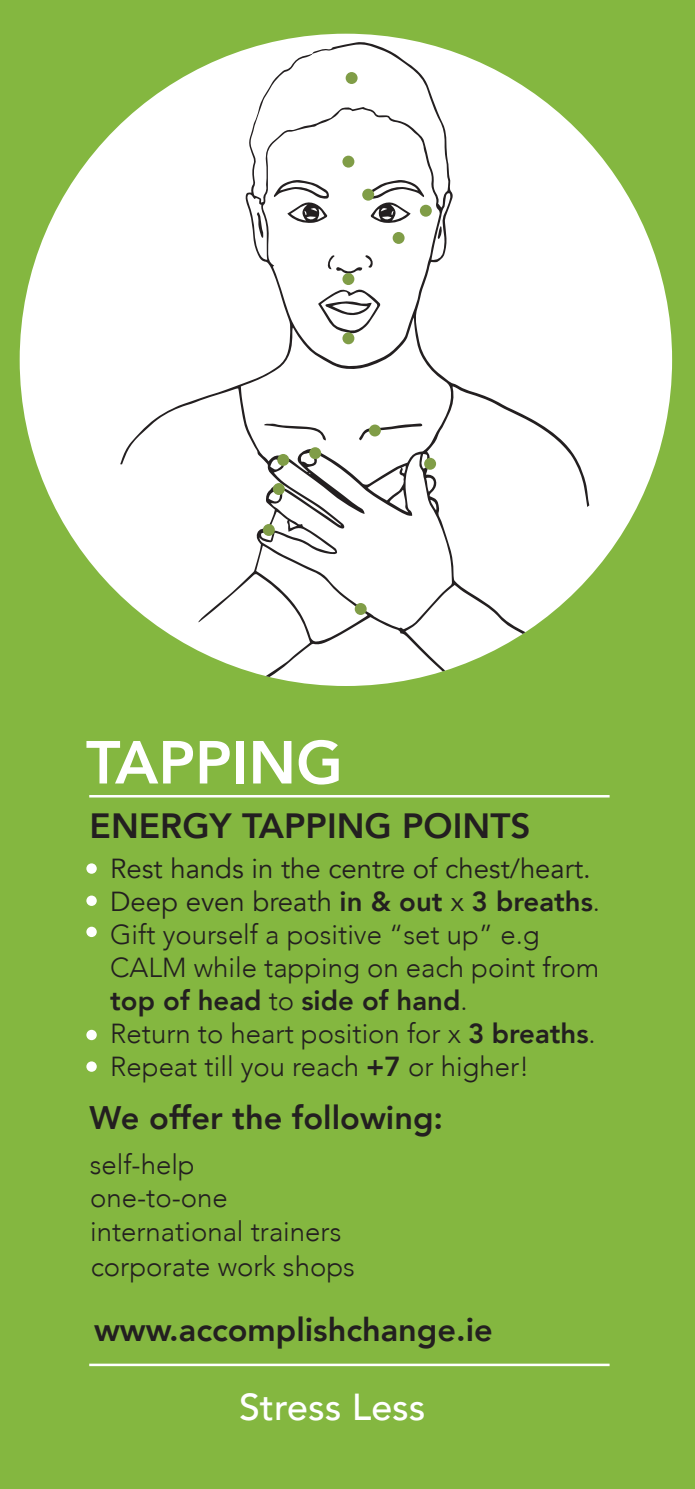
<style>
.page{position:relative;width:695px;height:1489px;background:#fff}
.page>*{position:absolute;margin:0;border:0;box-sizing:border-box;transform-origin:0 0}
.t1{font:800 60px "Avenir";color:#fff}
.t2{font:500 37.5px "Avenir";color:#fff}
.t3{font:800 35px "Avenir";color:#231f20}
.t4{font:800 32.5px "Avenir";color:#231f20}
.t5{font:300 27.5px/33px "Avenir";color:#231f20}
.s1{font-weight:400}
.s2{font-weight:800}
</style>
<div class="page">
<div style="left:0;top:0;width:694px;height:1488px;background:#84b740"></div>
<div style="left:20px;top:34px;width:652px;height:652px;background:#fff;border-radius:50%"></div>
<div style="left:86px;top:863px;width:11px;height:10px;background:#fff;border-radius:50%"></div>
<div style="left:86px;top:895px;width:11px;height:10px;background:#fff;border-radius:50%"></div>
<div style="left:86px;top:926px;width:11px;height:11px;background:#fff;border-radius:50%"></div>
<div style="left:86px;top:1029px;width:11px;height:11px;background:#fff;border-radius:50%"></div>
<div style="left:86px;top:1061px;width:11px;height:10px;background:#fff;border-radius:50%"></div>
<svg style="left:120px;top:41px;width:469px;height:636px"></svg>
<svg style="left:273px;top:180px;width:56px;height:43px"></svg>
<svg style="left:327px;top:255px;width:47px;height:20px"></svg>
<svg style="left:358px;top:423px;width:64px;height:17px"></svg>
<svg style="left:264px;top:423px;width:62px;height:17px"></svg>
<svg style="left:256px;top:212px;width:7px;height:26px"></svg>
<svg style="left:437px;top:226px;width:5px;height:13px"></svg>
<svg style="left:369px;top:180px;width:55px;height:43px"></svg>
<svg style="left:318px;top:289px;width:62px;height:45px"></svg>
<div style="left:345px;top:72px;width:12px;height:12px;background:#809d47;border-radius:50%"></div>
<div style="left:342px;top:156px;width:12px;height:12px;background:#809d47;border-radius:50%"></div>
<div style="left:362px;top:189px;width:12px;height:12px;background:#809d47;border-radius:50%"></div>
<div style="left:420px;top:205px;width:12px;height:12px;background:#809d47;border-radius:50%"></div>
<div style="left:392px;top:232px;width:12px;height:12px;background:#809d47;border-radius:50%"></div>
<div style="left:342px;top:273px;width:12px;height:12px;background:#809d47;border-radius:50%"></div>
<div style="left:369px;top:424px;width:12px;height:12px;background:#809d47;border-radius:50%"></div>
<div style="left:354px;top:603px;width:12px;height:12px;background:#809d47;border-radius:50%"></div>
<div style="left:263px;top:524px;width:12px;height:12px;background:#809d47;border-radius:50%"></div>
<div style="left:273px;top:483px;width:12px;height:12px;background:#809d47;border-radius:50%"></div>
<div style="left:277px;top:454px;width:12px;height:12px;background:#809d47;border-radius:50%"></div>
<div style="left:309px;top:447px;width:12px;height:12px;background:#809d47;border-radius:50%"></div>
<div style="left:424px;top:458px;width:12px;height:12px;background:#809d47;border-radius:50%"></div>
<div style="left:342px;top:332px;width:12px;height:12px;background:#809d47;border-radius:50%"></div>
<hr style="left:89px;top:795px;width:520px;height:2px;background:#fff">
<hr style="left:89px;top:1363px;width:520px;height:2px;background:#fff">
<h1 class="t1" style="left:86px;top:723px;width:258px">TAPPING</h1>
<p class="t3" style="left:90px;top:803px;width:442px">ENERGY TAPPING POINTS</p>
<p class="t5" style="left:110px;top:852px;width:491px"><span class="s1">Rest hands in the centre of chest/heart.<br>Deep even breath</span> <span class="s2">in &amp; out</span> <span class="s1">x</span> <span class="s2">3 breaths</span>.<br>Gift yourself a positive “set up” e.g CALM while tapping on each point from <span class="s2">top of head</span> to <span class="s2">side of hand</span>.<br>Return to heart position for x <span class="s2">3 breaths</span>.<br>Repeat till you reach <span class="s2">+7</span> or higher!</p>
<p class="t4" style="left:90px;top:1096px;width:355px">We offer the following:</p>
<p class="t5" style="left:90px;top:1147px;width:266px;line-height:34px">self-help<br>one-to-one international trainers corporate work shops</p>
<p class="t4" style="left:94px;top:1308px;width:400px">www.accomplishchange.ie</p>
<h2 class="t2" style="left:239px;top:1381px;width:188px">Stress Less</h2>
</div>
